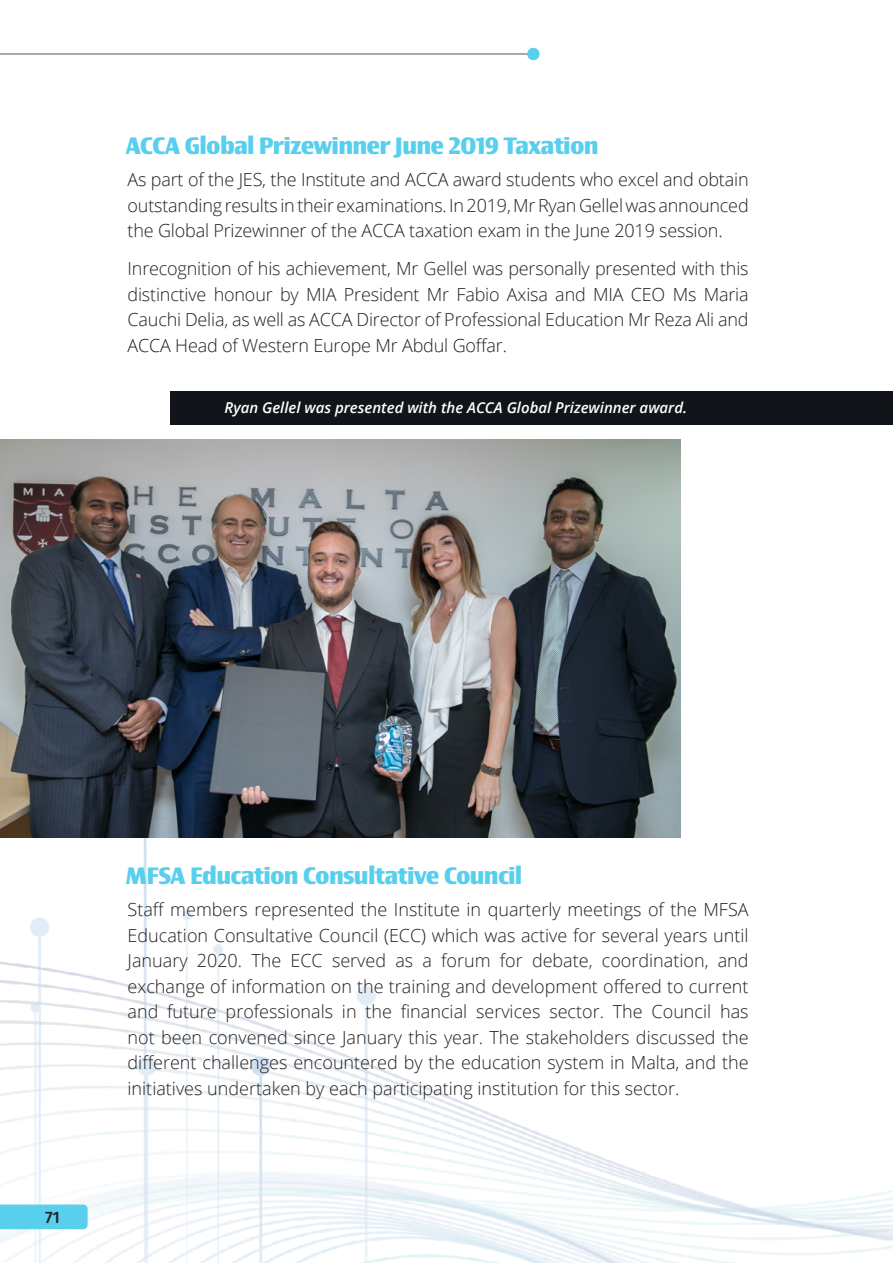
<style>
.page{position:relative;width:893px;height:1263px;background:#fff}
.page>*{position:absolute;margin:0;border:0;box-sizing:border-box;transform-origin:0 0}
.t1{font:700 24px "Newbery Sans Pro";letter-spacing:-.03em;color:#58cfed}
.t2{font:300 18px/25.5px "Open Sans";letter-spacing:-.01em;color:#231f20;text-align:justify}
.t3{font:500 16.5px "Fira Sans";color:#231f20}
.t4{font:italic 600 15px "Open Sans";color:#fff}
</style>
<div class="page">
<img style="left:0;top:411px;width:893px;height:852px">
<hr style="left:0;top:53px;width:538px;height:2px;background:#a8a9ad">
<div style="left:527px;top:48px;width:13px;height:12px;background:#58cfed;border-radius:50%"></div>
<div style="left:0;top:1204px;width:88px;height:25px;background:#58cfed"></div>
<img style="left:0;top:440px;width:681px;height:397px">
<div style="left:171px;top:392px;width:722px;height:33px;background:#111418"></div>
<p class="t1" style="left:126px;top:130px;width:474px">ACCA Global Prizewinner June 2019 Taxation</p>
<p class="t2" style="left:128px;top:166px;width:623px">As part of the JES, the Institute and ACCA award students who excel and obtain outstanding results in their examinations. In 2019, Mr Ryan Gellel was announced the Global Prizewinner of the ACCA taxation exam in the June 2019 session.</p>
<p class="t2" style="left:128px;top:255px;width:623px">Inrecognition of his achievement, Mr Gellel was personally presented with this distinctive honour by MIA President Mr Fabio Axisa and MIA CEO Ms Maria Cauchi Delia, as well as ACCA Director of Professional Education Mr Reza Ali and ACCA Head of Western Europe Mr Abdul Goffar.</p>
<p class="t4" style="left:225px;top:397px;width:464px">Ryan Gellel was presented with the ACCA Global Prizewinner award.</p>
<p class="t3" style="left:45px;top:1204px;width:16px">71</p>
<p class="t1" style="left:126px;top:860px;width:398px">MFSA Education Consultative Council</p>
<p class="t2" style="left:128px;top:896px;width:623px">Staff members represented the Institute in quarterly meetings of the MFSA Education Consultative Council (ECC) which was active for several years until January 2020. The ECC served as a forum for debate, coordination, and exchange of information on the training and development offered to current and future professionals in the financial services sector. The Council has not been convened since January this year. The stakeholders discussed the different challenges encountered by the education system in Malta, and the initiatives undertaken by each participating institution for this sector.</p>
</div>
